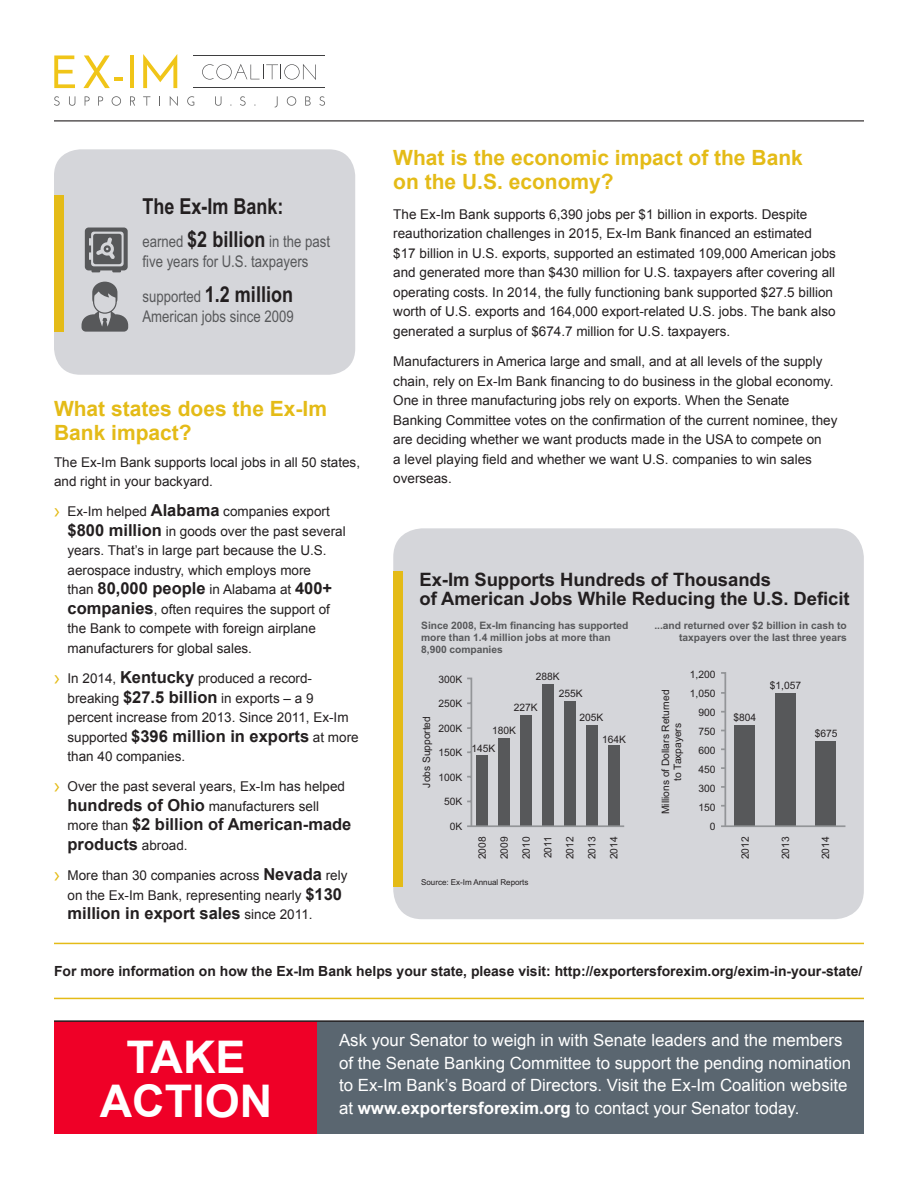
<style>
.page{position:relative;width:918px;height:1188px;background:#fff}
.page>*{position:absolute;margin:0;border:0;box-sizing:border-box;transform-origin:0 0}
.t1{font:700 45px "Arial";color:#fff}
.t2{font:700 21.9px "Arial Narrow";color:#231f20}
.t3{font:700 21px/24px "Arial";color:#e4bb17}
.t4{font:700 18.45px/18.8px "Arial";letter-spacing:-.005em;color:#231f20}
.t5{font:16.8px/22.5px "Arial";color:#fff}
.t6{font:700 16.5px/19.5px "Arial";color:#231f20}
.t7{font:16.05px/20.5px "Arial Narrow";color:#57585a}
.t8{font:700 13.95px "Arial";color:#231f20}
.t9{font:13.5px/19.5px "Arial";color:#231f20}
.t10{font:10.2px/19px "Arial";letter-spacing:-.005em;color:#231f20;text-align:right}
.t11{font:700 10.2px/12px "Arial";letter-spacing:-.005em;color:#57585a}
.t12{font:8.1px "Arial";letter-spacing:-.005em;color:#231f20}
.s1{font-weight:700;font-size:21.9px;color:#231f20}
.s2{font-weight:400;font-size:16.05px;color:#57585a}
.s3{font-family:"Myriad Pro";font-size:22.5px;color:#e4bb17}
.s4{font-weight:700;font-size:16.5px}
.s5{font-weight:400;font-size:13.5px}
.s6{font-weight:700}
</style>
<div class="page">
<svg style="left:54px;top:55px;width:21px;height:33px"></svg>
<svg style="left:83px;top:55px;width:40px;height:33px"></svg>
<hr style="left:130px;top:55px;width:4px;height:33px;background:#f0c518">
<svg style="left:143px;top:54px;width:34px;height:34px"></svg>
<svg style="left:202px;top:64px;width:114px;height:16px"></svg>
<hr style="left:194px;top:88px;width:131px;height:1px;background:#3e3e3f">
<hr style="left:194px;top:55px;width:131px;height:1px;background:#3e3e3f">
<svg style="left:54px;top:96px;width:6px;height:10px"></svg>
<svg style="left:69px;top:96px;width:6px;height:10px"></svg>
<svg style="left:85px;top:96px;width:5px;height:10px"></svg>
<svg style="left:98px;top:96px;width:5px;height:10px"></svg>
<svg style="left:112px;top:96px;width:9px;height:10px"></svg>
<svg style="left:130px;top:96px;width:5px;height:10px"></svg>
<svg style="left:143px;top:96px;width:7px;height:10px"></svg>
<svg style="left:170px;top:96px;width:8px;height:10px"></svg>
<svg style="left:187px;top:96px;width:7px;height:10px"></svg>
<svg style="left:215px;top:96px;width:6px;height:10px"></svg>
<svg style="left:240px;top:96px;width:6px;height:10px"></svg>
<svg style="left:275px;top:96px;width:3px;height:12px"></svg>
<svg style="left:287px;top:96px;width:9px;height:10px"></svg>
<svg style="left:305px;top:96px;width:6px;height:10px"></svg>
<svg style="left:319px;top:96px;width:6px;height:10px"></svg>
<hr style="left:54px;top:120px;width:810px;height:1px;background:#231f20">
<div style="left:54px;top:149px;width:301px;height:226px;background:#d5d6da;border-radius:26px"></div>
<svg style="left:85px;top:228px;width:43px;height:44px"></svg>
<svg style="left:82px;top:282px;width:46px;height:50px"></svg>
<div style="left:54px;top:195px;width:9px;height:137px;background:#e4bb17"></div>
<div style="left:393px;top:528px;width:471px;height:391px;background:#d5d6da;border-radius:29px"></div>
<svg style="left:467px;top:672px;width:260px;height:155px"></svg>
<div style="left:477px;top:755px;width:11px;height:71px;background:#57585a"></div>
<div style="left:499px;top:738px;width:11px;height:88px;background:#57585a"></div>
<div style="left:521px;top:715px;width:11px;height:111px;background:#57585a"></div>
<div style="left:543px;top:684px;width:11px;height:142px;background:#57585a"></div>
<div style="left:565px;top:701px;width:11px;height:125px;background:#57585a"></div>
<div style="left:586px;top:725px;width:12px;height:101px;background:#57585a"></div>
<div style="left:608px;top:746px;width:12px;height:80px;background:#57585a"></div>
<div style="left:775px;top:693px;width:20px;height:133px;background:#57585a"></div>
<div style="left:816px;top:742px;width:20px;height:84px;background:#57585a"></div>
<div style="left:735px;top:725px;width:20px;height:101px;background:#57585a"></div>
<hr style="left:467px;top:825px;width:157px;height:2px;background:#939598">
<hr style="left:721px;top:825px;width:124px;height:2px;background:#939598">
<div style="left:393px;top:571px;width:10px;height:316px;background:#e4bb17"></div>
<hr style="left:54px;top:943px;width:810px;height:1px;background:#e4bb17">
<hr style="left:54px;top:998px;width:810px;height:1px;background:#e4bb17">
<div style="left:54px;top:1022px;width:810px;height:112px;background:#5a6670"></div>
<div style="left:54px;top:1022px;width:262px;height:112px;background:#ef0027"></div>
<hr style="left:54px;top:1020px;width:810px;height:2px;background:#231f20">
<p class="t2" style="left:143px;top:189px;width:143px">The Ex-Im Bank:</p>
<p class="t7" style="left:143px;top:230px;width:189px">earned <span class="s1">$2 billion</span> in the past five years for U.S. taxpayers</p>
<p class="t2" style="left:143px;top:278px;width:152px"><span class="s2">supported</span> 1.2 million</p>
<p class="t7" style="left:143px;top:306px;width:153px">American jobs since 2009</p>
<p class="t3" style="left:54px;top:398px;width:275px">What states does the Ex-Im<br>Bank impact?</p>
<p class="t9" style="left:54px;top:452px;width:308px">The Ex-Im Bank supports local jobs in all 50 states, and right in your backyard.</p>
<p class="t9" style="left:68px;top:502px;width:280px;text-indent:-14px"><span class="s3">›</span> Ex-Im helped <span class="s4">Alabama</span> companies export <span class="s4">$800 million</span> in goods over the past several years. That’s in large part because the U.S. aerospace industry, which employs more</p>
<p class="t6" style="left:68px;top:579px;width:266px"><span class="s5">than</span> 80,000 people <span class="s5">in Alabama at</span> 400+</p>
<p class="t9" style="left:68px;top:599px;width:264px"><span class="s4">companies</span>, often requires the support of the Bank to compete with foreign airplane manufacturers for global sales.</p>
<p class="t9" style="left:68px;top:669px;width:283px;text-indent:-14px"><span class="s3">›</span> In 2014, <span class="s4">Kentucky</span> produced a record&shy;breaking <span class="s4">$27.5 billion</span> in exports – a 9 percent increase from 2013. Since 2011, Ex-Im</p>
<p class="t6" style="left:68px;top:727px;width:293px"><span class="s5">supported</span> $396 million in exports <span class="s5">at more</span></p>
<p class="t9" style="left:68px;top:747px;width:119px">than 40 companies.</p>
<p class="t9" style="left:68px;top:777px;width:279px;text-indent:-14px"><span class="s3">›</span> Over the past several years, Ex-Im has helped <span class="s4">hundreds of Ohio</span> manufacturers sell</p>
<p class="t6" style="left:68px;top:815px;width:285px"><span class="s5">more than</span> $2 billion of American-made products <span class="s5">abroad.</span></p>
<p class="t9" style="left:54px;top:866px;width:295px;text-align:center"><span class="s3">›</span> More than 30 companies across <span class="s4">Nevada</span> rely on the Ex-Im Bank, representing nearly <span class="s4">$130</span></p>
<p class="t6" style="left:68px;top:904px;width:247px">million in export sales <span class="s5">since 2011.</span></p>
<p class="t3" style="left:393px;top:146px;width:411px">What is the economic impact of the Bank on the U.S. economy?</p>
<p class="t9" style="left:393px;top:205px;width:444px">The Ex-Im Bank supports 6,390 jobs per $1 billion in exports. Despite reauthorization challenges in 2015, Ex-Im Bank financed an estimated $17 billion in U.S. exports, supported an estimated 109,000 American jobs and generated more than $430 million for U.S. taxpayers after covering all operating costs. In 2014, the fully functioning bank supported $27.5 billion worth of U.S. exports and 164,000 export-related U.S. jobs. The bank also generated a surplus of $674.7 million for U.S. taxpayers.</p>
<p class="t9" style="left:393px;top:352px;width:446px">Manufacturers in America large and small, and at all levels of the supply chain, rely on Ex-Im Bank financing to do business in the global economy.<br>One in three manufacturing jobs rely on exports. When the Senate Banking Committee votes on the confirmation of the current nominee, they are deciding whether we want products made in the USA to compete on<br>a level playing field and whether we want U.S. companies to win sales overseas.</p>
<p class="t4" style="left:420px;top:571px;width:432px">Ex-Im Supports Hundreds of Thousands<br>of American Jobs While Reducing the U.S. Deficit</p>
<p class="t11" style="left:421px;top:619px;width:209px">Since 2008, Ex-Im financing has supported more than 1.4 million jobs at more than<br>8,900 companies</p>
<p class="t11" style="left:655px;top:619px;width:194px;text-align:right">...and returned over $2 billion in cash to taxpayers over the last three years</p>
<p class="t10" style="left:438px;top:670px;width:25px">300K</p>
<p class="t10" style="left:438px;top:694px;width:25px">250K</p>
<p class="t10" style="left:438px;top:719px;width:25px">200K</p>
<p class="t10" style="left:438px;top:743px;width:25px">150K</p>
<p class="t10" style="left:438px;top:768px;width:25px">100K</p>
<p class="t10" style="left:444px;top:792px;width:20px">50K</p>
<p class="t10" style="left:450px;top:817px;width:14px">0K</p>
<p class="t10" style="left:417px;top:788px;width:73px;rotate:-90deg">Jobs Supported</p>
<p class="t10" style="left:536px;top:667px;width:25px">288K</p>
<p class="t10" style="left:514px;top:698px;width:25px">227K</p>
<p class="t10" style="left:492px;top:721px;width:25px">180K</p>
<p class="t10" style="left:471px;top:739px;width:25px">145K</p>
<p class="t10" style="left:559px;top:684px;width:25px">255K</p>
<p class="t10" style="left:602px;top:707px;width:25px;line-height:21.6px;text-align:left;text-indent:-23px">205K<br>164K</p>
<p class="t10" style="left:690px;top:665px;width:27px">1,200<br>1,050<br>900<br>750<br>600<br>450<br>300<br>150<br>0</p>
<p class="t10" style="left:660px;top:814px;width:126px;line-height:12px;text-align:center;rotate:-90deg">Millions of Dollars Returned to Taxpayers</p>
<p class="t10" style="left:733px;top:708px;width:24px">$804</p>
<p class="t10" style="left:770px;top:676px;width:33px">$1,057</p>
<p class="t10" style="left:815px;top:724px;width:24px">$675</p>
<p class="t10" style="left:473px;top:859px;width:24px;rotate:-90deg">2008</p>
<p class="t10" style="left:493px;top:859px;width:24px;line-height:21.9px;text-align:justify;rotate:-90deg">2009<br>2010<br>2011<br>2012<br>2013<br>2014</p>
<p class="t10" style="left:736px;top:859px;width:24px;rotate:-90deg">2012</p>
<p class="t10" style="left:776px;top:859px;width:24px;rotate:-90deg">2013</p>
<p class="t10" style="left:816px;top:859px;width:24px;rotate:-90deg">2014</p>
<p class="t12" style="left:421px;top:876px;width:109px">Source: Ex-Im Annual Reports</p>
<p class="t8" style="left:54px;top:962px;width:810px">For more information on how the Ex-Im Bank helps your state, please visit: http://exportersforexim.org/exim-in-your-state/</p>
<p class="t1" style="left:126px;top:1028px;width:121px">TAKE</p>
<p class="t1" style="left:100px;top:1072px;width:174px">ACTION</p>
<p class="t5" style="left:339px;top:1029px;width:514px">Ask your Senator to weigh in with Senate leaders and the members of the Senate Banking Committee to support the pending nomination to Ex-Im Bank’s Board of Directors. Visit the Ex-Im Coalition website at <span class="s6">www.exportersforexim.org</span> to contact your Senator today.</p>
</div>
